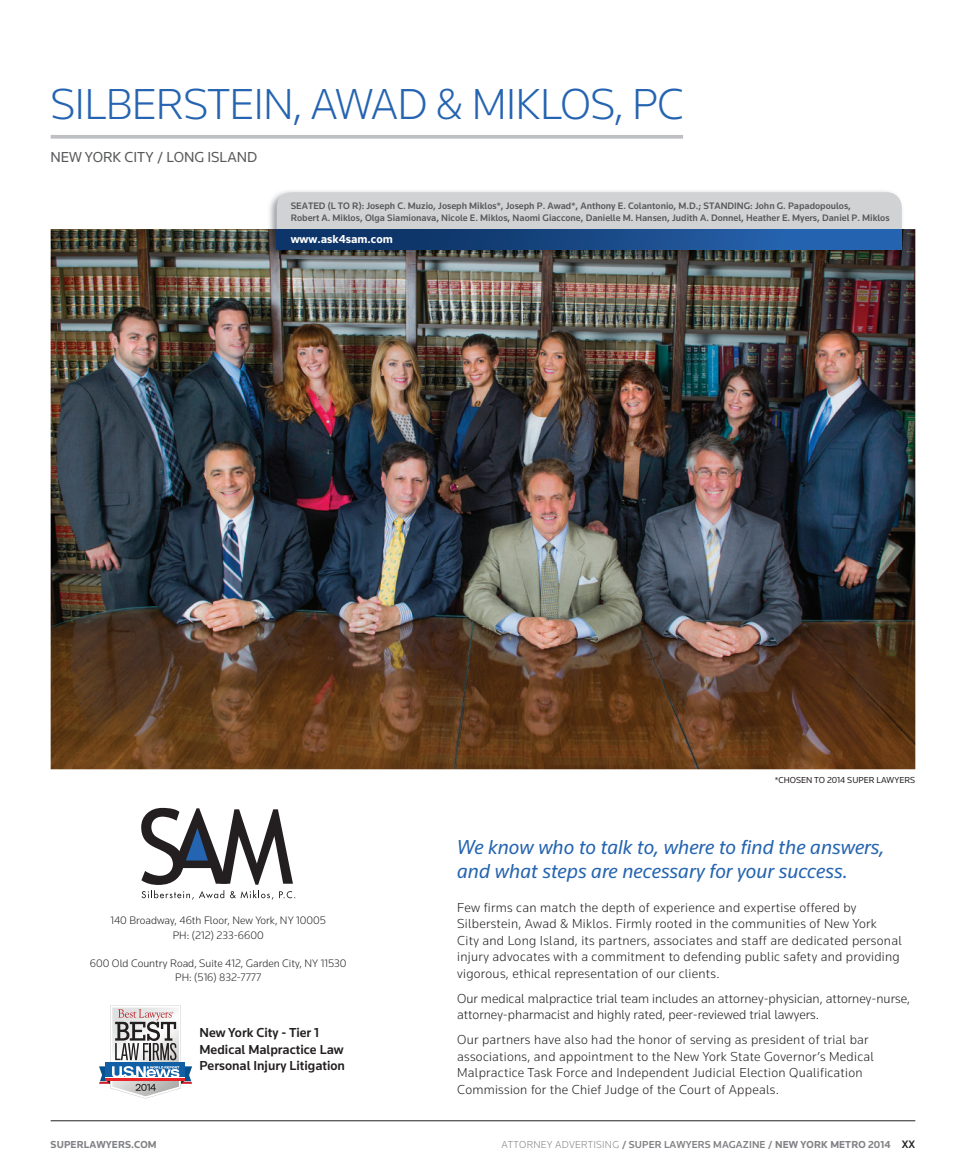
<style>
.page{position:relative;width:966px;height:1175px;background:#fff}
.page>*{position:absolute;margin:0;border:0;box-sizing:border-box;transform-origin:0 0}
.t1{font:300 45px "Knowledge";letter-spacing:-.02em;color:#2564b0}
.t2{font:italic 21px/24px "Knowledge";color:#2564b0}
.t3{font:15px "Knowledge";letter-spacing:-.005em;color:#57585a}
.t4{font:300 13.5px/16.5px "Knowledge";letter-spacing:.02em;color:#231f20}
.t5{font:300 13.5px/16.5px "Knowledge";color:#231f20}
.t6{font:500 13.5px/16.2px "Knowledge";color:#231f20}
.t7{font:700 12px "Knowledge";color:#fff}
.t8{font:300 11.25px/14.2px "Knowledge";color:#231f20;text-align:center}
.t9{font:500 10.5px "Knowledge";letter-spacing:.01em;color:#808285}
.t10{font:700 10.5px "Knowledge";letter-spacing:.01em;color:#808285}
.t11{font:500 9.75px/12px "Knowledge";color:#57585a}
.t12{font:9px "Knowledge";color:#231f20}
.s1{font-weight:300}
.s2{font-weight:700}
.s3{font-size:11.25px;color:#231f20}
</style>
<div class="page">
<img style="left:51px;top:229px;width:864px;height:540px">
<img style="left:267px;top:191px;width:637px;height:68px">
<div style="left:276px;top:192px;width:625px;height:51px;background:#d1d2d4;border-radius:15px"></div>
<div style="left:276px;top:229px;width:625px;height:21px;background:linear-gradient(to right,#0a2c5a,#2868b7)"></div>
<svg style="left:141px;top:808px;width:154px;height:91px"></svg>
<svg style="left:51px;top:135px;width:632px;height:4px;background:#c4c5c7"></svg>
<hr style="left:51px;top:1120px;width:864px;height:1px;background:#231f20">
<svg style="left:99px;top:1005px;width:93px;height:93px"></svg>
<h1 class="t1" style="left:51px;top:76px;width:634px">SILBERSTEIN, AWAD &amp; MIKLOS, PC</h1>
<p class="t3" style="left:51px;top:147px;width:208px">NEW YORK CITY / LONG ISLAND</p>
<p class="t11" style="left:291px;top:200px;width:600px">SEATED (L TO R): Joseph C. Muzio, Joseph Miklos*, Joseph P. Awad*, Anthony E. Colantonio, M.D.; STANDING: John G. Papadopoulos,<br>Robert A. Miklos, Olga Siamionava, Nicole E. Miklos, Naomi Giaccone, Danielle M. Hansen, Judith A. Donnel, Heather E. Myers, Daniel P. Miklos</p>
<p class="t7" style="left:291px;top:232px;width:104px">www.ask4sam.com</p>
<p class="t8" style="left:110px;top:913px;width:217px">140 Broadway, 46th Floor, New York, NY 10005<br>PH: (212) 233-6600</p>
<p class="t8" style="left:90px;top:956px;width:258px">600 Old Country Road, Suite 412, Garden City, NY 11530<br>PH: (516) 832-7777</p>
<p class="t6" style="left:199px;top:1024px;width:147px">New York City - Tier 1<br>Medical Malpractice Law<br>Personal Injury Litigation</p>
<p class="t12" style="left:774px;top:774px;width:142px">*CHOSEN TO 2014 SUPER LAWYERS</p>
<h2 class="t2" style="left:457px;top:834px;width:429px">We know who to talk to, where to find the answers, and what steps are necessary for your success.</h2>
<p class="t4" style="left:457px;top:898px;width:446px">Few firms can match the depth of experience and expertise offered by Silberstein, Awad &amp; Miklos. Firmly rooted in the communities of New York City and Long Island, its partners, associates and staff are dedicated personal injury advocates with a commitment to defending public safety and providing vigorous, ethical representation of our clients.</p>
<p class="t5" style="left:457px;top:989px;width:454px">Our medical malpractice trial team includes an attorney-physician, attorney-nurse, attorney-pharmacist and highly rated, peer-reviewed trial lawyers.</p>
<p class="t4" style="left:457px;top:1031px;width:418px">Our partners have also had the honor of serving as president of trial bar associations, and appointment to the New York State Governor’s Medical Malpractice Task Force and Independent Judicial Election Qualification Commission for the Chief Judge of the Court of Appeals.</p>
<p class="t10" style="left:51px;top:1138px;width:108px">SUPERLAWYERS.COM</p>
<p class="t9" style="left:501px;top:1138px;width:415px"><span class="s1">ATTORNEY ADVERTISING</span> / SUPER LAWYERS MAGAZINE / <span class="s2">NEW YORK METRO 2014</span> <span class="s3">XX</span></p>
</div>
